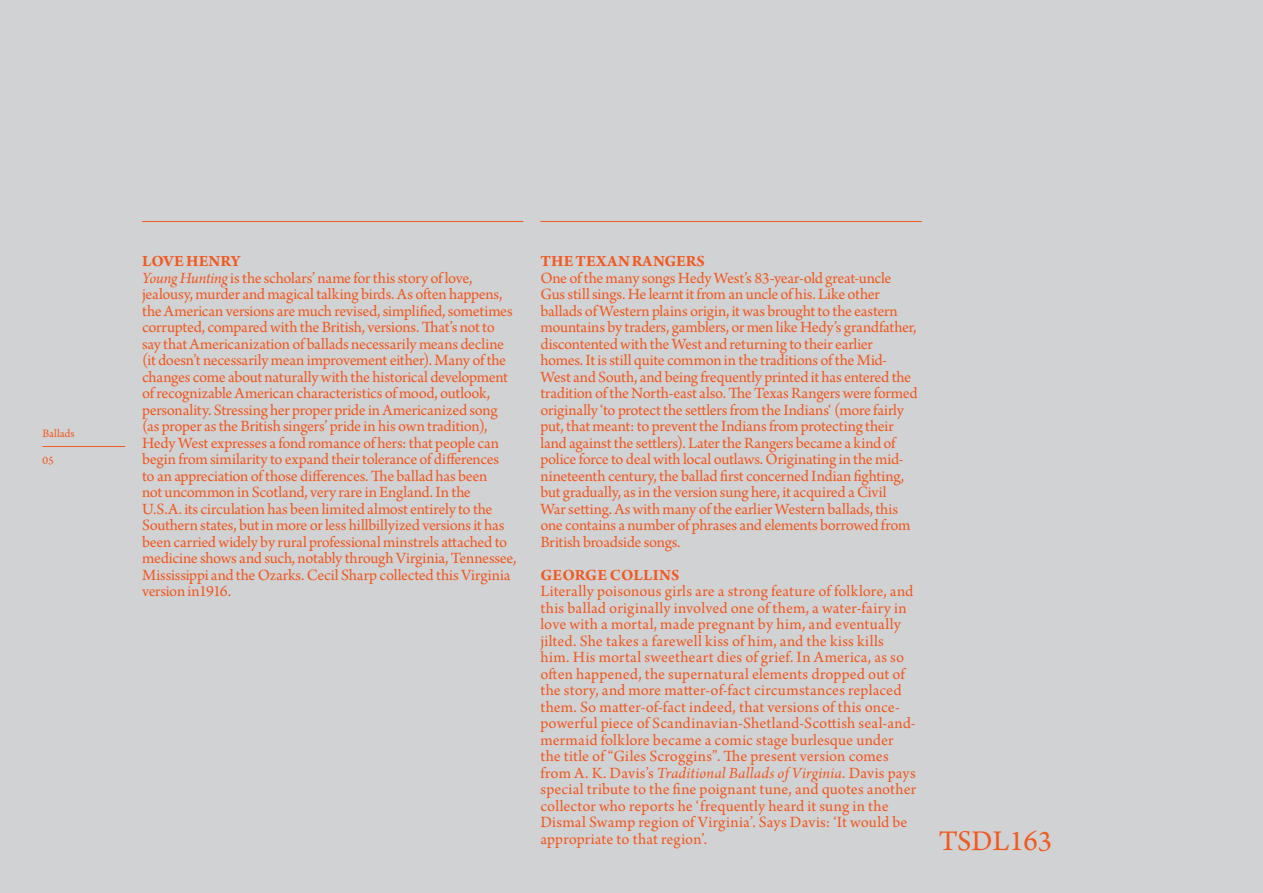
<style>
.page{position:relative;width:1263px;height:893px;background:#d1d2d4}
.page>*{position:absolute;margin:0;border:0;box-sizing:border-box;transform-origin:0 0}
.t1{font:30px "Arno Pro";color:#f15921}
.t2{font:16.5px/16.5px "Arno Pro";letter-spacing:-.005em;color:#f15921}
.t3{font:700 16.5px "Arno Pro";letter-spacing:.01em;color:#f15921}
.t4{font:12px "Arno Pro";color:#f15921}
.s1{font-style:italic}
</style>
<div class="page">
<hr style="left:142px;top:221px;width:381px;height:1px;background:#f15921">
<hr style="left:540px;top:221px;width:382px;height:1px;background:#f15921">
<hr style="left:43px;top:446px;width:82px;height:1px;background:#f15921">
<p class="t4" style="left:43px;top:427px;width:34px">Ballads</p>
<p class="t4" style="left:43px;top:454px;width:13px">05</p>
<p class="t3" style="left:142px;top:252px;width:100px">LOVE HENRY</p>
<p class="t2" style="left:142px;top:270px;width:376px"><span class="s1">Young Hunting</span> is the scholars’ name for this story of love, jealousy, murder and magical talking birds. As often happens, the American versions are much revised, simplified, sometimes corrupted, compared with the British, versions. That’s not to say that Americanization of ballads necessarily means decline (it doesn’t necessarily mean improvement either). Many of the changes come about naturally with the historical development of recognizable American characteristics of mood, outlook, personality. Stressing her proper pride in Americanized song (as proper as the British singers’ pride in his own tradition), Hedy West expresses a fond romance of hers: that people can begin from similarity to expand their tolerance of differences<br>to an appreciation of those differences. The ballad has been<br>not uncommon in Scotland, very rare in England. In the<br>U.S.A. its circulation has been limited almost entirely to the Southern states, but in more or less hillbillyized versions it has been carried widely by rural professional minstrels attached to medicine shows and such, notably through Virginia, Tennessee, Mississippi and the Ozarks. Cecil Sharp collected this Virginia version in1916.</p>
<p class="t3" style="left:540px;top:252px;width:166px">THE TEXAN RANGERS</p>
<p class="t2" style="left:540px;top:270px;width:379px">One of the many songs Hedy West’s 83-year-old great-uncle Gus still sings. He learnt it from an uncle of his. Like other ballads of Western plains origin, it was brought to the eastern mountains by traders, gamblers, or men like Hedy’s grandfather, discontented with the West and returning to their earlier homes. It is still quite common in the traditions of the Mid-West and South, and being frequently printed it has entered the tradition of the North-east also. The Texas Rangers were formed originally ‘to protect the settlers from the Indians‘ (more fairly put, that meant: to prevent the Indians from protecting their land against the settlers). Later the Rangers became a kind of police force to deal with local outlaws. Originating in the mid&shy;nineteenth century, the ballad first concerned Indian fighting, but gradually, as in the version sung here, it acquired a Civil<br>War setting. As with many of the earlier Western ballads, this one contains a number of phrases and elements borrowed from British broadside songs.</p>
<p class="t3" style="left:540px;top:565px;width:141px">GEORGE COLLINS</p>
<p class="t2" style="left:540px;top:584px;width:377px">Literally poisonous girls are a strong feature of folklore, and this ballad originally involved one of them, a water-fairy in love with a mortal, made pregnant by him, and eventually jilted. She takes a farewell kiss of him, and the kiss kills him. His mortal sweetheart dies of grief. In America, as so often happened, the supernatural elements dropped out of the story, and more matter-of-fact circumstances replaced them. So matter-of-fact indeed, that versions of this once&shy;powerful piece of Scandinavian-Shetland-Scottish seal-and&shy;mermaid folklore became a comic stage burlesque under the title of “Giles Scroggins”. The present version comes from A. K. Davis’s <span class="s1">Traditional Ballads of Virginia</span>. Davis pays special tribute to the fine poignant tune, and quotes another collector who reports he ‘frequently heard it sung in the Dismal Swamp region of Virginia’. Says Davis: ‘It would be appropriate to that region’.</p>
<p class="t1" style="left:939px;top:824px;width:115px">TSDL163</p>
</div>
